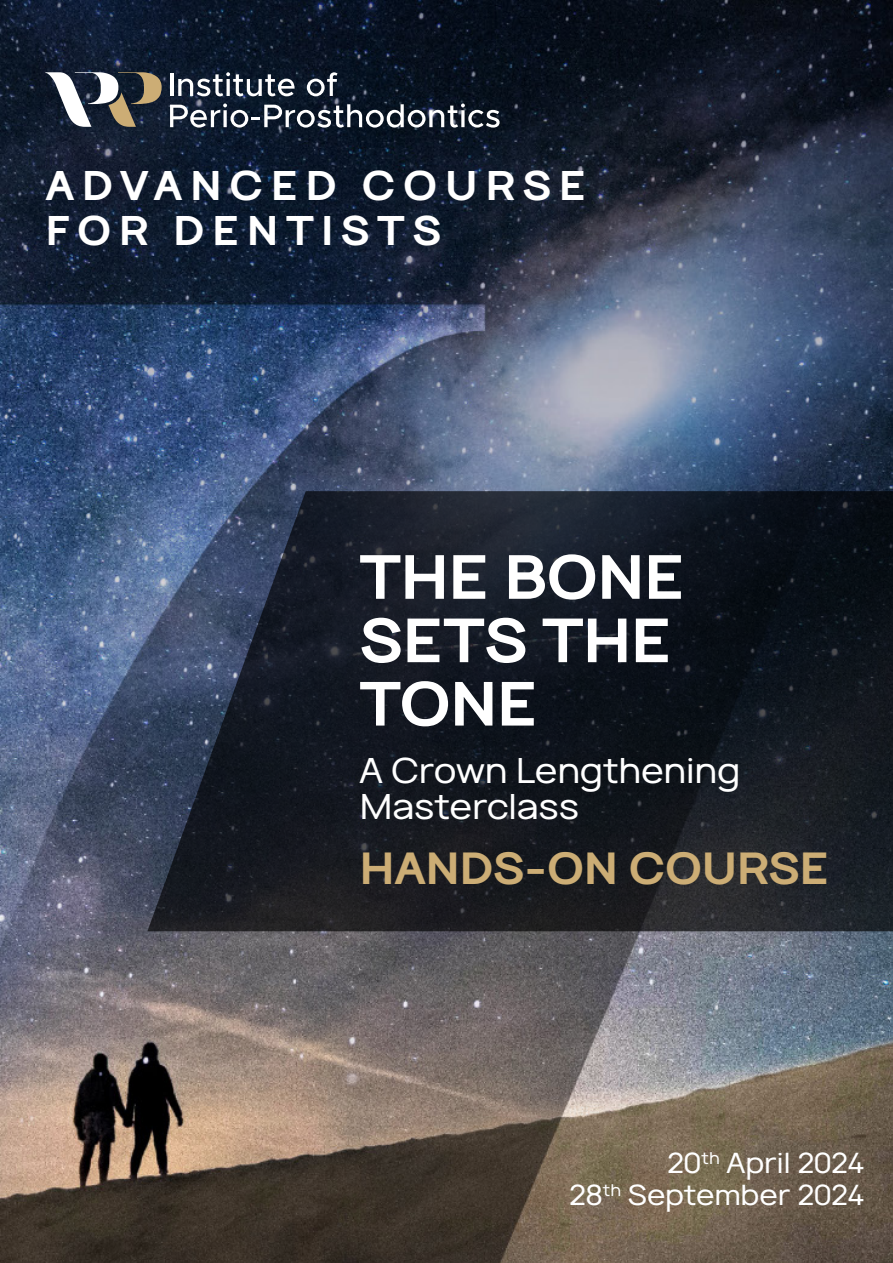
<style>
.page{position:relative;width:893px;height:1263px;background:#fff}
.page>*{position:absolute;margin:0;border:0;box-sizing:border-box;transform-origin:0 0}
.t1{font:800 57px/63.4px "Tyros Pro";letter-spacing:-.015em;color:#fff}
.t2{font:800 41.25px "Tyros Pro";letter-spacing:-.01em;color:#ccad75}
.t3{font:800 37.95px "Tyros Pro";letter-spacing:.2em;color:#fff}
.t4{font:500 33.3px/36.5px "Tyros Pro";letter-spacing:-.01em;color:#fff}
.t5{font:500 27px "Tyros Pro";letter-spacing:-.01em;color:#fff}
</style>
<div class="page">
<img style="left:0;top:0;width:893px;height:1263px">
<svg style="left:147px;top:491px;width:746px;height:440px;fill:#151921"></svg>
<svg style="left:45px;top:72px;width:117px;height:55px"></svg>
<hr style="left:170px;top:73px;width:3px;height:23px;background:#fff">
<svg style="left:178px;top:72px;width:117px;height:24px"></svg>
<svg style="left:307px;top:72px;width:30px;height:24px"></svg>
<svg style="left:170px;top:104px;width:330px;height:24px"></svg>
<p class="t3" style="left:45px;top:167px;width:542px">ADVANCED COURSE</p>
<p class="t3" style="left:45px;top:212px;width:397px">FOR DENTISTS</p>
<p class="t1" style="left:359px;top:550px;width:327px">THE BONE<br>SETS THE<br>TONE</p>
<p class="t4" style="left:359px;top:754px;width:383px">A Crown Lengthening<br>Masterclass</p>
<p class="t2" style="left:359px;top:848px;width:471px">HANDS-ON COURSE</p>
<p class="t5" style="left:667px;top:1150px;width:199px">20<sup>th</sup> April 2024</p>
<p class="t5" style="left:569px;top:1182px;width:297px">28<sup>th</sup> September 2024</p>
</div>
